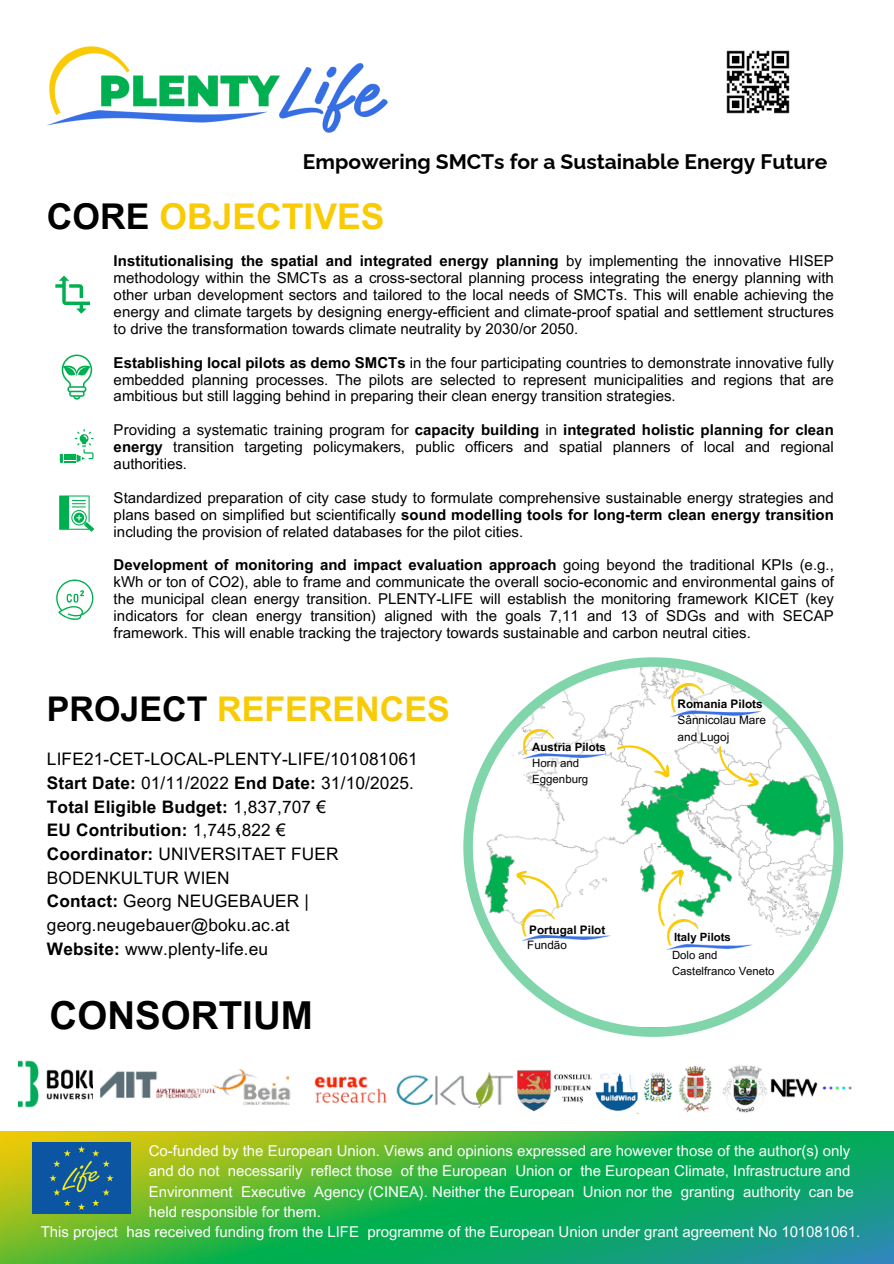
<style>
.page{position:relative;width:894px;height:1264px;background:#fff}
.page>*{position:absolute;margin:0;border:0;box-sizing:border-box;transform-origin:0 0}
.t1{font:700 38.55px "Arial MT Pro";color:#000}
.t2{font:700 35.55px "Arial MT Pro";color:#f9cb04}
.t3{font:700 34.05px "Arial MT Pro";color:#f9cb04}
.t4{font:700 21px "Raleway";color:#000}
.t5{font:17.25px/23.7px "Arial MT Pro";letter-spacing:.01em;color:#000}
.t6{font:15px/16.8px "Arial MT Pro";color:#000;text-align:justify}
.t7{font:15px "Arial MT Pro";color:#fff}
.t8{font:11.7px "Arial MT Pro";color:#000}
.t9{font:700 11.7px "Arial MT Pro";color:#000}
.t10{font:700 11.4px "Arial MT Pro";color:#000}
.t11{font:11.4px "Arial MT Pro";color:#000}
.t12{font:11.25px "Arial MT Pro";color:#000}
.s1{color:#000}
.s2{font-weight:700}
</style>
<div class="page">
<img style="left:1px;top:1131px;width:892px;height:132px">
<img style="left:32px;top:1142px;width:98px;height:71px">
<img style="left:47px;top:47px;width:341px;height:85px">
<img style="left:100px;top:1069px;width:388px;height:38px">
<img style="left:574px;top:1066px;width:278px;height:47px">
<svg style="left:55px;top:275px;width:35px;height:39px"></svg>
<svg style="left:61px;top:354px;width:31px;height:45px"></svg>
<svg style="left:56px;top:579px;width:37px;height:41px"></svg>
<svg style="left:59px;top:495px;width:35px;height:36px"></svg>
<svg style="left:60px;top:429px;width:33px;height:34px"></svg>
<div style="left:463px;top:657px;width:379px;height:379px;background:#80d6aa;border-radius:50%"></div>
<img style="left:472px;top:666px;width:361px;height:361px;border-radius:50%">
<svg style="left:502px;top:962px;width:95px;height:67px"></svg>
<svg style="left:709px;top:962px;width:143px;height:109px"></svg>
<img style="left:488px;top:1070px;width:86px;height:42px">
<img style="left:726px;top:50px;width:64px;height:64px">
<img style="left:18px;top:1060px;width:75px;height:47px">
<img style="left:666px;top:919px;width:86px;height:30px">
<img style="left:522px;top:729px;width:84px;height:29px">
<img style="left:521px;top:909px;width:89px;height:32px">
<img style="left:670px;top:684px;width:91px;height:32px">
<svg style="left:616px;top:735px;width:59px;height:46px;background:#fcf8e8"></svg>
<svg style="left:513px;top:865px;width:53px;height:44px;background:#fefaeb"></svg>
<svg style="left:649px;top:865px;width:38px;height:61px;background:#ebf2d5"></svg>
<svg style="left:710px;top:745px;width:51px;height:47px;background:#ebf1dd"></svg>
<h5 class="t4" style="left:303px;top:149px;width:525px">Empowering SMCTs for a Sustainable Energy Future</h5>
<p class="t2" style="left:47px;top:203px;width:339px"><span class="s1">CORE</span> OBJECTIVES</p>
<p class="t6" style="left:114px;top:254px;width:721px"><span class="s2">Institutionalising the spatial and integrated energy planning</span> by implementing the innovative HISEP methodology within the SMCTs as a cross-sectoral planning process integrating the energy planning with other urban development sectors and tailored to the local needs of SMCTs. This will enable achieving the energy and climate targets by designing energy-efficient and climate-proof spatial and settlement structures to drive the transformation towards climate neutrality by 2030/or 2050.</p>
<p class="t6" style="left:114px;top:356px;width:721px"><span class="s2">Establishing local pilots as demo SMCTs</span> in the four participating countries to demonstrate innovative fully embedded planning processes. The pilots are selected to represent municipalities and regions that are ambitious but still lagging behind in preparing their clean energy transition strategies.</p>
<p class="t6" style="left:114px;top:423px;width:721px">Providing a systematic training program for <span class="s2">capacity building</span> in <span class="s2">integrated holistic planning for clean energy</span> transition targeting policymakers, public officers and spatial planners of local and regional authorities.</p>
<p class="t6" style="left:114px;top:491px;width:721px">Standardized preparation of city case study to formulate comprehensive sustainable energy strategies and plans based on simplified but scientifically <span class="s2">sound modelling tools for long-term clean energy transition </span>including the provision of related databases for the pilot cities.</p>
<p class="t6" style="left:114px;top:558px;width:721px"><span class="s2">Development of monitoring and impact evaluation approach</span> going beyond the traditional KPIs (e.g., kWh or ton of CO2), able to frame and communicate the overall socio-economic and environmental gains of the municipal clean energy transition. PLENTY-LIFE will establish the monitoring framework KICET (key indicators for clean energy transition) aligned with the goals 7,11 and 13 of SDGs and with SECAP framework. This will enable tracking the trajectory towards sustainable and carbon neutral cities.</p>
<p class="t3" style="left:47px;top:696px;width:404px"><span class="s1">PROJECT</span> REFERENCES</p>
<p class="t5" style="left:47px;top:749px;width:372px">LIFE21-CET-LOCAL-PLENTY-LIFE/101081061<br><span class="s2">Start Date:</span> 01/11/2022 <span class="s2">End Date:</span> 31/10/2025.<br><span class="s2">Total Eligible Budget:</span> 1,837,707 €<br><span class="s2">EU Contribution:</span> 1,745,822 €<br><span class="s2">Coordinator:</span> UNIVERSITAET FUER BODENKULTUR WIEN<br><span class="s2">Contact:</span> Georg NEUGEBAUER | georg.neugebauer@boku.ac.at<br><span class="s2">Website:</span> www.plenty-life.eu</p>
<p class="t1" style="left:49px;top:1000px;width:265px">CONSORTIUM</p>
<p class="t10" style="left:532px;top:742px;width:75px">Austria Pilots</p>
<p class="t11" style="left:532px;top:758px;width:48px">Horn and</p>
<p class="t11" style="left:532px;top:774px;width:57px">Eggenburg</p>
<h6 class="t9" style="left:529px;top:925px;width:78px">Portugal Pilot</h6>
<h2 class="t8" style="left:527px;top:940px;width:41px">Fundão</h2>
<p class="t9" style="left:677px;top:699px;width:86px">Romania Pilots</p>
<p class="t8" style="left:677px;top:715px;width:90px">Sânnicolau Mare</p>
<p class="t8" style="left:677px;top:732px;width:53px">and Lugoj</p>
<p class="t10" style="left:673px;top:932px;width:58px">Italy Pilots</p>
<h6 class="t12" style="left:672px;top:950px;width:47px">Dolo and</h6>
<p class="t12" style="left:672px;top:966px;width:104px">Castelfranco Veneto</p>
<p class="t7" style="left:149px;top:1145px;width:702px">Co-funded by the European Union. Views and opinions expressed are however those of the author(s) only</p>
<p class="t7" style="left:149px;top:1165px;width:703px">and do not necessarily reflect those of the European Union or the European Climate, Infrastructure and</p>
<p class="t7" style="left:149px;top:1185px;width:706px">Environment Executive Agency (CINEA). Neither the European Union nor the granting authority can be</p>
<p class="t7" style="left:149px;top:1205px;width:173px">held responsible for them.</p>
<p class="t7" style="left:41px;top:1226px;width:320px">This project has received funding from the LIFE</p>
<h3 class="t7" style="left:367px;top:1226px;width:494px">programme of the European Union under grant agreement No 101081061.</h3>
</div>
